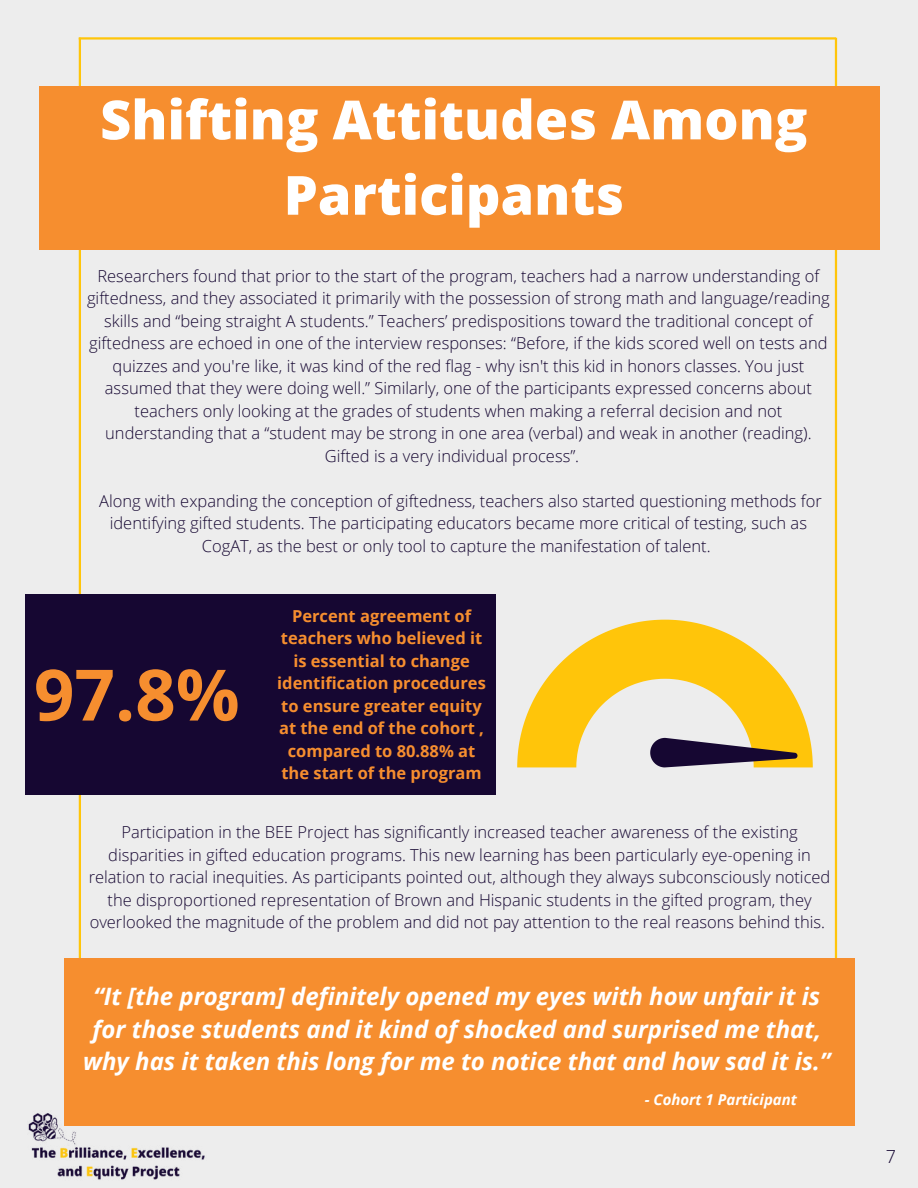
<style>
.page{position:relative;width:918px;height:1188px;background:#ededed}
.page>*{position:absolute;margin:0;border:0;box-sizing:border-box;transform-origin:0 0}
.t1{font:700 70.95px "Open Sans";color:#f68e2f}
.t2{font:800 54px/75.3px "Open Sans";color:#fff;text-align:center}
.t3{font:italic 700 24px/32.7px "Open Sans";color:#fff;text-align:center}
.t4{font:300 18px "Open Sans";color:#160732}
.t5{font:300 16.5px/22.5px "Open Sans";color:#160732;text-align:center}
.t6{font:700 16.5px/22.5px "Open Sans";color:#f68e2f;text-align:center}
.t7{font:italic 700 15px "Open Sans";color:#fff}
</style>
<div class="page">
<hr style="left:835px;top:38px;width:2px;height:1068px;background:#ffc50a">
<hr style="left:79px;top:38px;width:2px;height:1068px;background:#ffc50a">
<div style="left:39px;top:86px;width:840px;height:163px;background:#f68e2f"></div>
<hr style="left:79px;top:37px;width:757px;height:3px;background:#ffc50a">
<div style="left:64px;top:958px;width:791px;height:167px;background:#f68e2f"></div>
<img style="left:28px;top:1113px;width:191px;height:67px">
<svg style="left:517px;top:620px;width:296px;height:147px"></svg>
<div style="left:25px;top:594px;width:471px;height:200px;background:#160732"></div>
<h2 class="t2" style="left:100px;top:79px;width:709px">Shifting Attitudes Among<br>Participants</h2>
<p class="t5" style="left:97px;top:264px;width:723px">Researchers found that prior to the start of the program, teachers had a narrow understanding of</p>
<p class="t5" style="left:87px;top:287px;width:744px">giftedness, and they associated it primarily with the possession of strong math and language/reading</p>
<p class="t5" style="left:104px;top:309px;width:710px">skills and “being straight A students.” Teachers’ predispositions toward the traditional concept of</p>
<p class="t5" style="left:89px;top:332px;width:740px">giftedness are echoed in one of the interview responses: “Before, if the kids scored well on tests and</p>
<p class="t5" style="left:113px;top:354px;width:693px">quizzes and you're like, it was kind of the red flag - why isn't this kid in honors classes. You just</p>
<p class="t5" style="left:105px;top:377px;width:709px">assumed that they were doing well.” Similarly, one of the participants expressed concerns about</p>
<p class="t5" style="left:135px;top:399px;width:649px">teachers only looking at the grades of students when making a referral decision and not</p>
<p class="t5" style="left:105px;top:422px;width:708px">understanding that a “student may be strong in one area (verbal) and weak in another (reading).</p>
<p class="t5" style="left:325px;top:444px;width:256px">Gifted is a very individual process”.</p>
<p class="t5" style="left:99px;top:489px;width:724px">Along with expanding the conception of giftedness, teachers also started questioning methods for identifying gifted students. The participating educators became more critical of testing, such as<br>CogAT, as the best or only tool to capture the manifestation of talent.</p>
<h1 class="t1" style="left:34px;top:646px;width:207px">97.8%</h1>
<p class="t6" style="left:277px;top:604px;width:210px">Percent agreement of teachers who believed it is essential to change identification procedures to ensure greater equity at the end of the cohort , compared to 80.88% at the start of the program</p>
<p class="t5" style="left:89px;top:820px;width:743px">Participation in the BEE Project has significantly increased teacher awareness of the existing disparities in gifted education programs. This new learning has been particularly eye-opening in relation to racial inequities. As participants pointed out, although they always subconsciously noticed the disproportioned representation of Brown and Hispanic students in the gifted program, they overlooked the magnitude of the problem and did not pay attention to the real reasons behind this.</p>
<h3 class="t3" style="left:83px;top:979px;width:749px">“It [the program] definitely opened my eyes with how unfair it is for those students and it kind of shocked and surprised me that, why has it taken this long for me to notice that and how sad it is.”</h3>
<p class="t7" style="left:645px;top:1089px;width:154px">- Cohort 1 Participant</p>
<p class="t4" style="left:886px;top:1144px;width:12px">7</p>
</div>
